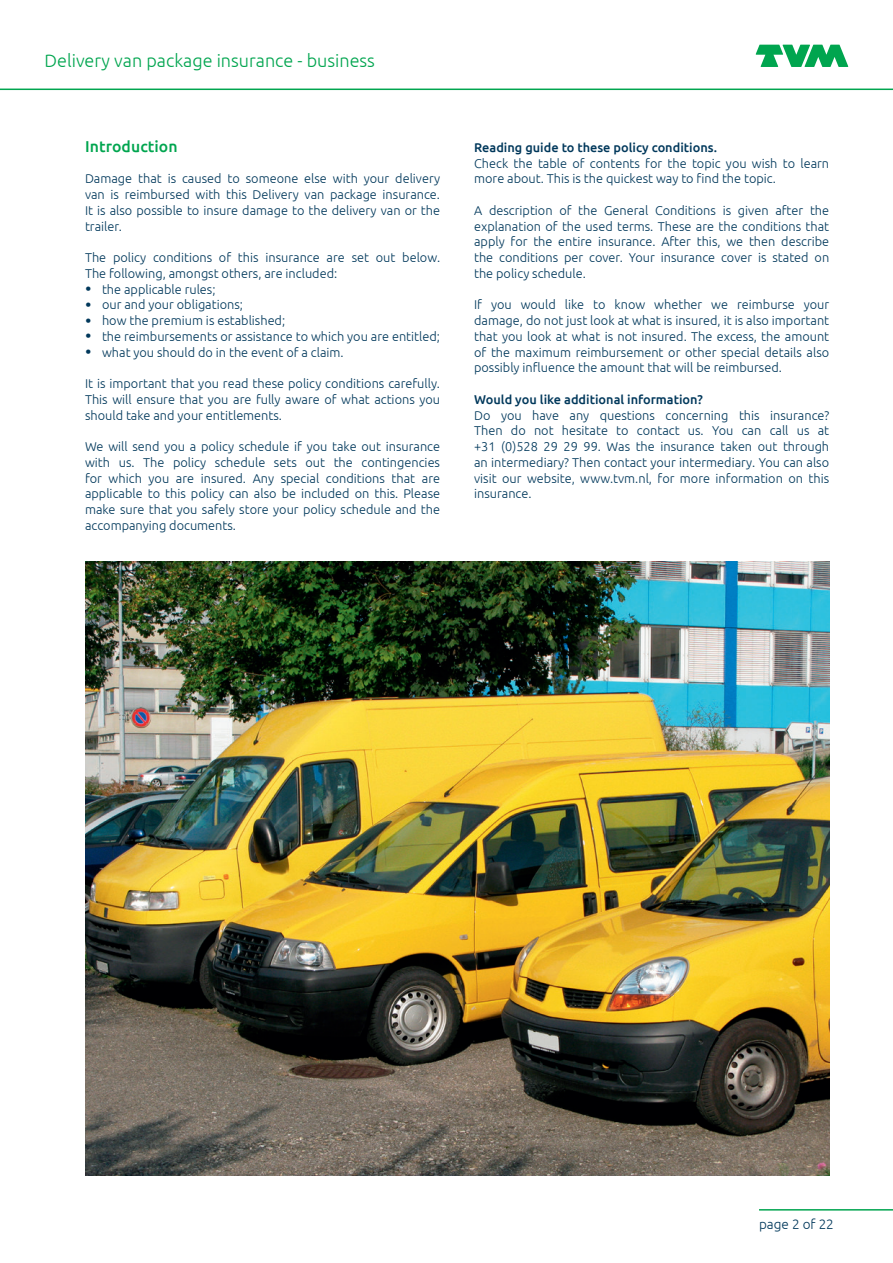
<style>
.page{position:relative;width:893px;height:1263px;background:#fff}
.page>*{position:absolute;margin:0;border:0;box-sizing:border-box;transform-origin:0 0}
.t1{font:300 18px "Ubuntu";color:#00a54f}
.Bodykop_gr_10_5pt{font:500 15.75px "Ubuntu";letter-spacing:.005em;color:#00a54f}
.t2{font:300 13.5px "Ubuntu";color:#01385b}
.Body{font:300 12.75px/15.8px "Ubuntu";color:#01385b;text-align:justify}
.Body-2{font:500 12.75px "Ubuntu";color:#01385b}
.s1{font-size:18px}
</style>
<div class="page">
<img style="left:85px;top:561px;width:744px;height:615px">
<svg style="left:756px;top:45px;width:92px;height:22px"></svg>
<hr style="left:0;top:89px;width:893px;height:1px;background:#00a54f">
<hr style="left:759px;top:1209px;width:134px;height:1px;background:#00a54f">
<h1 class="t1" style="left:45px;top:50px;width:332px">Delivery van package insurance - business</h1>
<p class="Bodykop_gr_10_5pt" style="left:85px;top:136px;width:94px">Introduction</p>
<p class="Body" style="left:85px;top:171px;width:357px">Damage that is caused to someone else with your delivery van is reimbursed with this Delivery van package insurance.<br>It is also possible to insure damage to the delivery van or the trailer.</p>
<p class="Body" style="left:85px;top:249px;width:357px">The policy conditions of this insurance are set out below.<br>The following, amongst others, are included:</p>
<p class="Body" style="left:85px;top:281px;width:132px"><span class="s1">•</span> the applicable rules;</p>
<p class="Body" style="left:85px;top:297px;width:159px"><span class="s1">•</span> our and your obligations;</p>
<p class="Body" style="left:85px;top:312px;width:202px"><span class="s1">•</span> how the premium is established;</p>
<p class="Body" style="left:85px;top:328px;width:356px"><span class="s1">•</span> the reimbursements or assistance to which you are entitled;</p>
<p class="Body" style="left:85px;top:344px;width:260px"><span class="s1">•</span> what you should do in the event of a claim.</p>
<p class="Body" style="left:85px;top:375px;width:357px">It is important that you read these policy conditions carefully.<br>This will ensure that you are fully aware of what actions you should take and your entitlements.</p>
<p class="Body" style="left:85px;top:438px;width:357px">We will send you a policy schedule if you take out insurance with us. The policy schedule sets out the contingencies for which you are insured. Any special conditions that are applicable to this policy can also be included on this. Please make sure that you safely store your policy schedule and the accompanying documents.</p>
<p class="Body-2" style="left:474px;top:139px;width:244px">Reading guide to these policy conditions.</p>
<p class="Body" style="left:474px;top:155px;width:357px">Check the table of contents for the topic you wish to learn more about. This is the quickest way to find the topic.</p>
<p class="Body" style="left:474px;top:202px;width:357px">A description of the General Conditions is given after the explanation of the used terms. These are the conditions that apply for the entire insurance. After this, we then describe the conditions per cover. Your insurance cover is stated on the policy schedule.</p>
<p class="Body" style="left:474px;top:297px;width:357px">If you would like to know whether we reimburse your damage, do not just look at what is insured, it is also important that you look at what is not insured. The excess, the amount of the maximum reimbursement or other special details also possibly influence the amount that will be reimbursed.</p>
<p class="Body-2" style="left:474px;top:391px;width:230px">Would you like additional information?</p>
<p class="Body" style="left:474px;top:407px;width:357px">Do you have any questions concerning this insurance?<br>Then do not hesitate to contact us. You can call us at +31 (0)528 29 29 99. Was the insurance taken out through an intermediary? Then contact your intermediary. You can also visit our website, www.tvm.nl, for more information on this insurance.</p>
<p class="t2" style="left:759px;top:1216px;width:76px">page 2 of 22</p>
</div>
